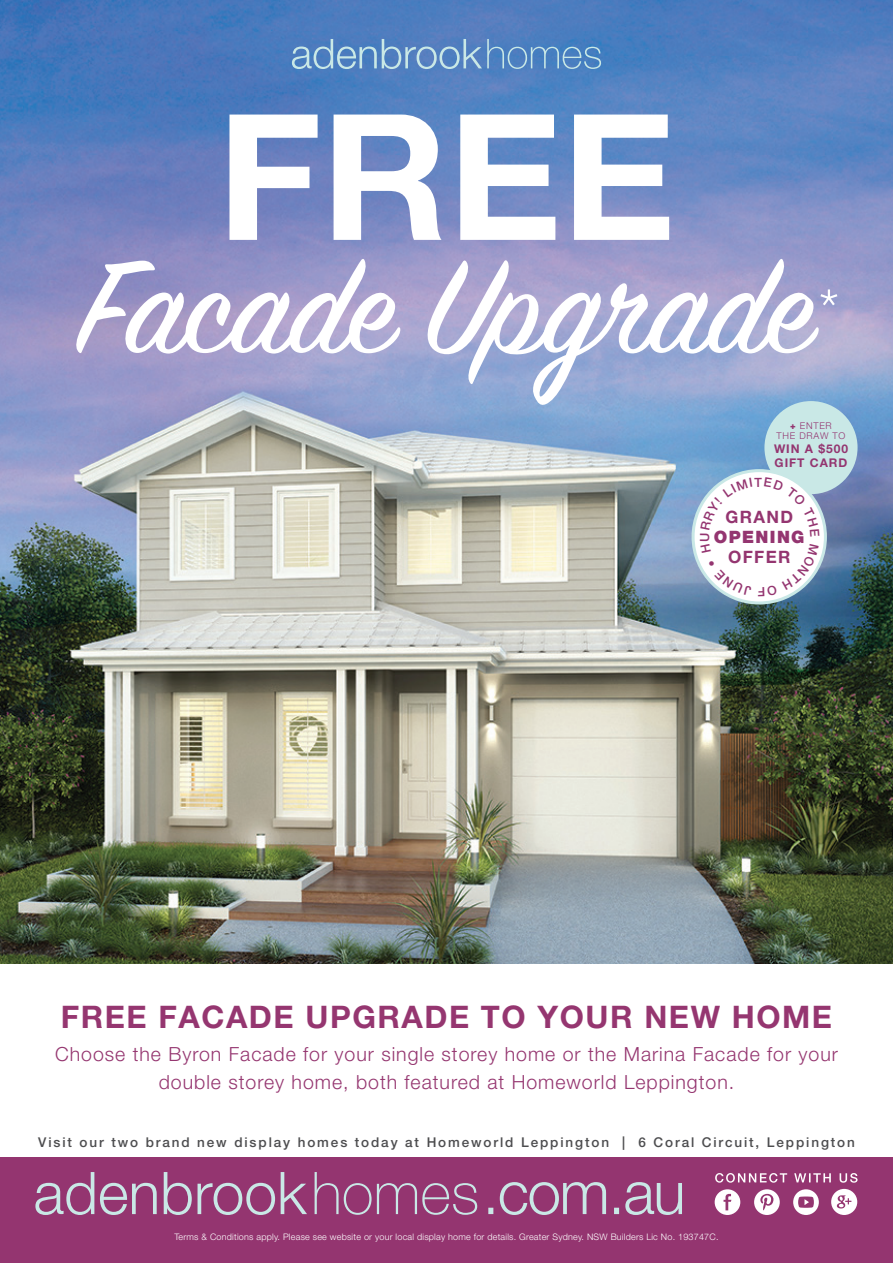
<style>
.page{position:relative;width:893px;height:1263px;background:#fff}
.page>*{position:absolute;margin:0;border:0;box-sizing:border-box;transform-origin:0 0}
.t1{font:700 175.5px "Helvetica Neue LT Pro";color:#fff}
.t2{font:147px "Sign Painter House Script";color:#fff}
.t3{font:300 57px "Helvetica Neue LT Pro";color:#fff}
.t4{font:700 31.05px "Helvetica Neue LT Pro";letter-spacing:.05em;color:#953670}
.t5{font:300 19.5px/27.5px "Helvetica Neue LT Pro";letter-spacing:.05em;color:#953670;text-align:center}
.t6{font:700 17.1px "Helvetica Neue LT Pro";letter-spacing:.08em;color:#943570}
.t7{font:900 17.1px "Helvetica Neue LT Pro";letter-spacing:.08em;color:#943570}
.Plan_Description{font:500 13.5px "Helvetica Neue LT Pro";letter-spacing:.14em;color:#4d4d4f}
.t8{font:700 12px/14.1px "Helvetica Neue LT Pro";letter-spacing:.08em;color:#943570}
.t9{font:300 9.3px/10.2px "Helvetica Neue LT Pro";letter-spacing:.08em;color:#943570;text-align:center}
.t10{font:300 9px "Helvetica Neue LT Pro";letter-spacing:.025em;color:#fff}
.s1{font-weight:900}
</style>
<div class="page">
<img style="left:0;top:0;width:893px;height:963px">
<svg style="left:292px;top:39px;width:309px;height:30px;background:#6593c7"></svg>
<div style="left:0;top:1158px;width:893px;height:105px;background:#943570"></div>
<svg style="left:793px;top:1189px;width:26px;height:26px"></svg>
<svg style="left:754px;top:1189px;width:26px;height:26px"></svg>
<svg style="left:715px;top:1189px;width:25px;height:26px"></svg>
<svg style="left:831px;top:1189px;width:26px;height:26px"></svg>
<svg style="left:715px;top:1173px;width:142px;height:10px"></svg>
<svg style="left:35px;top:1172px;width:59px;height:43px"></svg>
<svg style="left:100px;top:1183px;width:57px;height:32px"></svg>
<svg style="left:164px;top:1172px;width:28px;height:43px"></svg>
<svg style="left:198px;top:1183px;width:77px;height:32px"></svg>
<svg style="left:281px;top:1172px;width:26px;height:42px"></svg>
<svg style="left:315px;top:1172px;width:162px;height:43px"></svg>
<svg style="left:488px;top:1182px;width:194px;height:33px"></svg>
<div style="left:764px;top:401px;width:93px;height:93px;background:#c9e8e6;border-radius:50%"></div>
<svg style="left:693px;top:470px;width:133px;height:133px"></svg>
<div style="left:692px;top:469px;width:135px;height:135px;border:3px solid #c9e8e6;border-radius:50%"></div>
<svg style="left:700px;top:477px;width:119px;height:120px"></svg>
<p class="t1" style="left:217px;top:69px;width:460px">FREE</p>
<p class="t2" style="left:79px;top:217px;width:736px">Facade Upgrade</p>
<p class="t3" style="left:819px;top:275px;width:22px">*</p>
<p class="t9" style="left:777px;top:420px;width:70px"><span class="s1">+</span> ENTER<br>THE DRAW TO</p>
<p class="t8" style="left:774px;top:441px;width:75px">WIN A $500<br>GIFT CARD</p>
<p class="t6" style="left:725px;top:506px;width:69px">GRAND</p>
<p class="t7" style="left:714px;top:527px;width:92px">OPENING</p>
<p class="t6" style="left:728px;top:546px;width:64px">OFFER</p>
<p class="t4" style="left:61px;top:998px;width:773px">FREE FACADE UPGRADE TO YOUR NEW HOME</p>
<p class="t5" style="left:55px;top:1040px;width:784px">Choose the Byron Facade for your single storey home or the Marina Facade for your double storey home, both featured at Homeworld Leppington.</p>
<p class="Plan_Description" style="left:38px;top:1134px;width:818px">Visit our two brand new display homes today at Homeworld Leppington | 6 Coral Circuit, Leppington</p>
<p class="t10" style="left:174px;top:1231px;width:546px">Terms &amp; Conditions apply. Please see website or your local display home for details. Greater Sydney. NSW Builders Lic No. 193747C.</p>
</div>
